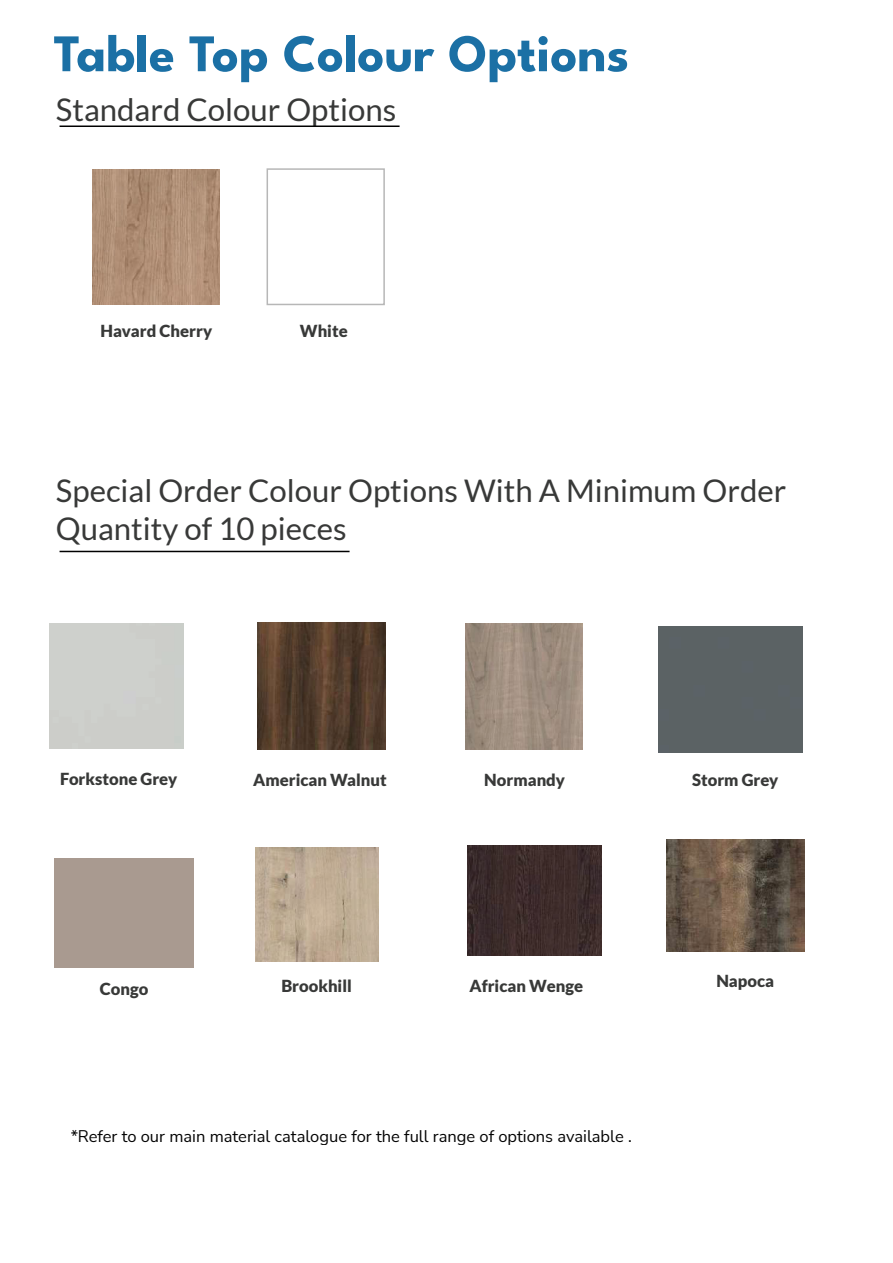
<style>
.page{position:relative;width:893px;height:1263px;background:#fff}
.page>*{position:absolute;margin:0;border:0;box-sizing:border-box;transform-origin:0 0}
.t1{font:100 52.8px "League Spartan";color:#1b70a5}
.t2{font:31.2px/37.3px "Lato";color:#383938}
.t3{font:900 16.65px "Lato";color:#383938}
.t4{font:16.5px "Nunito Sans";color:#010101}
</style>
<div class="page">
<img style="left:92px;top:169px;width:127px;height:135px">
<div style="left:267px;top:168px;width:118px;height:137px;background:#fff;border:2px solid #b7b7b7"></div>
<hr style="left:60px;top:125px;width:340px;height:2px;background:#000">
<hr style="left:60px;top:551px;width:290px;height:1px;background:#000">
<img style="left:258px;top:623px;width:127px;height:127px">
<img style="left:465px;top:623px;width:117px;height:127px">
<img style="left:467px;top:845px;width:135px;height:111px">
<img style="left:255px;top:848px;width:123px;height:113px">
<div style="left:658px;top:626px;width:144px;height:126px;background:#5b6264"></div>
<img style="left:666px;top:839px;width:138px;height:112px">
<h1 class="t1" style="left:54px;top:15px;width:577px">Table Top Colour Options</h1>
<h2 class="t2" style="left:56px;top:91px;width:342px">Standard Colour Options</h2>
<p class="t3" style="left:101px;top:321px;width:113px">Havard Cherry</p>
<p class="t3" style="left:300px;top:321px;width:49px">White</p>
<h2 class="t2" style="left:56px;top:472px;width:732px">Special Order Colour Options With A Minimum Order<br>Quantity of 10 pieces</h2>
<p class="t3" style="left:60px;top:770px;width:118px">Forkstone Grey</p>
<p class="t3" style="left:253px;top:770px;width:135px">American Walnut</p>
<p class="t3" style="left:484px;top:770px;width:82px">Normandy</p>
<p class="t3" style="left:692px;top:770px;width:88px">Storm Grey</p>
<p class="t3" style="left:100px;top:979px;width:50px">Congo</p>
<p class="t3" style="left:281px;top:976px;width:72px">Brookhill</p>
<p class="t3" style="left:469px;top:976px;width:115px">African Wenge</p>
<p class="t4" style="left:70px;top:1124px;width:563px">*Refer to our main material catalogue for the full range of options available .</p>
<p class="t3" style="left:716px;top:971px;width:59px">Napoca</p>
</div>
